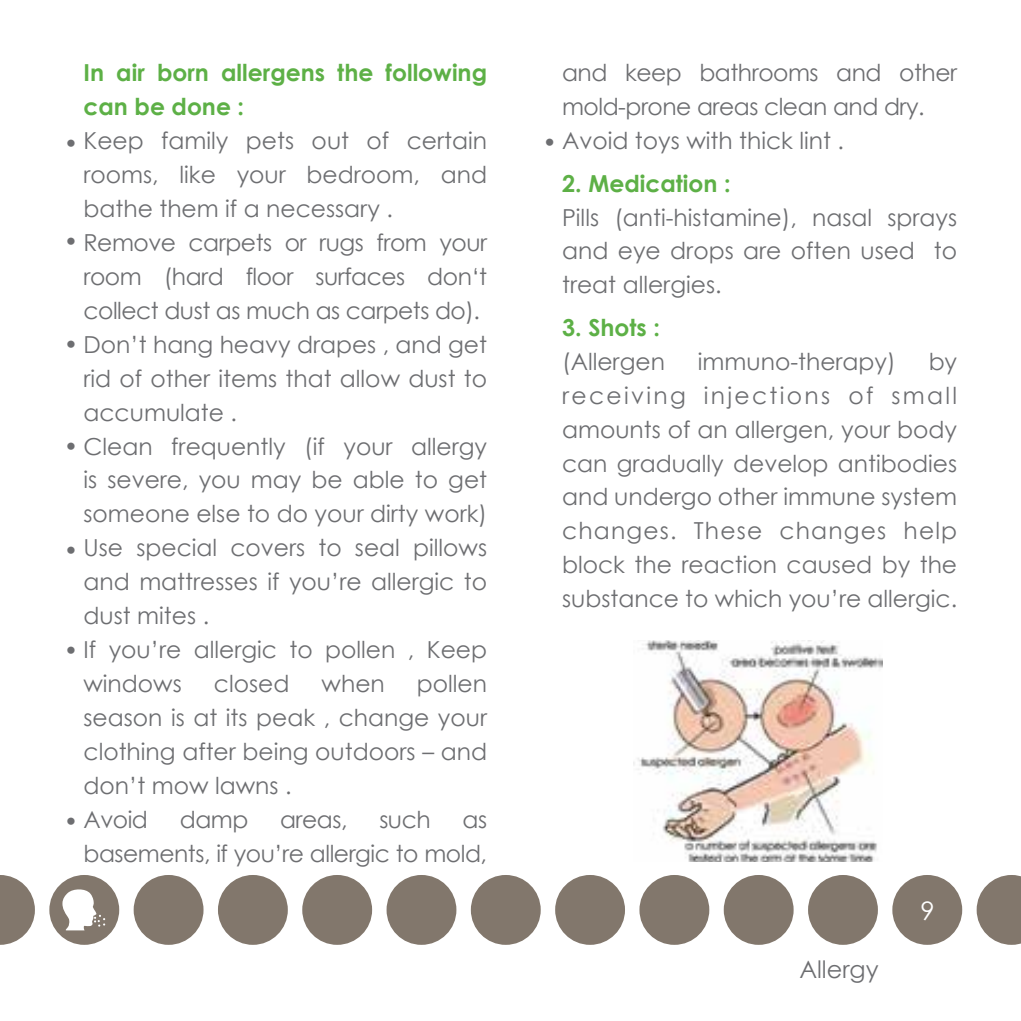
<style>
.page{position:relative;width:1021px;height:1021px;background:#fff}
.page>*{position:absolute;margin:0;border:0;box-sizing:border-box;transform-origin:0 0}
.t1{font:25.5px "Century Gothic";color:#fff}
.t2{font:24px "Century Gothic";color:#6d6e71}
.t3{font:23.4px/33.9px "Century Gothic";color:#6d6e71}
.t4{font:23.4px/33.9px "Century Gothic";letter-spacing:-.02em;color:#6d6e71}
.t5{font:700 23.4px/33.9px "Century Gothic";color:#5db046}
.t6{font:23.4px "Century Gothic";letter-spacing:.1em;color:#6d6e71}
.t7{font:23.4px "Century Gothic";letter-spacing:.05em;color:#6d6e71}
.s1{font-size:24px}
</style>
<div class="page">
<svg style="left:0;top:875px;width:35px;height:69px"></svg>
<div style="left:49px;top:875px;width:70px;height:69px;background:#82776c;border-radius:50%"></div>
<div style="left:134px;top:875px;width:69px;height:69px;background:#82776c;border-radius:50%"></div>
<div style="left:218px;top:875px;width:70px;height:69px;background:#82776c;border-radius:50%"></div>
<div style="left:302px;top:875px;width:70px;height:69px;background:#82776c;border-radius:50%"></div>
<div style="left:386px;top:875px;width:70px;height:69px;background:#82776c;border-radius:50%"></div>
<div style="left:471px;top:875px;width:69px;height:69px;background:#82776c;border-radius:50%"></div>
<div style="left:555px;top:875px;width:70px;height:69px;background:#82776c;border-radius:50%"></div>
<div style="left:639px;top:875px;width:70px;height:69px;background:#82776c;border-radius:50%"></div>
<div style="left:723px;top:875px;width:70px;height:69px;background:#82776c;border-radius:50%"></div>
<div style="left:808px;top:875px;width:69px;height:69px;background:#82776c;border-radius:50%"></div>
<div style="left:892px;top:875px;width:70px;height:69px;background:#82776c;border-radius:50%"></div>
<svg style="left:976px;top:875px;width:44px;height:69px"></svg>
<svg style="left:62px;top:889px;width:43px;height:41px"></svg>
<img style="left:634px;top:640px;width:248px;height:221px">
<p class="t2" style="left:64px;top:126px;width:16px">•</p>
<p class="t5" style="left:116px;top:55px;width:30px">air</p>
<p class="t5" style="left:157px;top:55px;width:53px">born</p>
<p class="t5" style="left:221px;top:55px;width:105px">allergens</p>
<p class="t5" style="left:83px;top:55px;width:162px">In<br>can be done :</p>
<p class="t5" style="left:337px;top:55px;width:38px">the</p>
<p class="t5" style="left:385px;top:55px;width:103px">following</p>
<p class="t3" style="left:83px;top:123px;width:62px">Keep</p>
<p class="t3" style="left:161px;top:123px;width:69px">family</p>
<p class="t3" style="left:246px;top:123px;width:50px">pets</p>
<p class="t3" style="left:312px;top:123px;width:39px">out</p>
<p class="t3" style="left:366px;top:123px;width:24px">of</p>
<p class="t3" style="left:407px;top:123px;width:82px">certain</p>
<p class="t3" style="left:179px;top:157px;width:38px">like</p>
<p class="t3" style="left:306px;top:157px;width:115px">bedroom,</p>
<p class="t3" style="left:83px;top:157px;width:311px">rooms,<br>bathe them aif necessary .</p>
<p class="t3" style="left:237px;top:157px;width:51px">your</p>
<p class="t3" style="left:441px;top:157px;width:48px">and</p>
<p class="t3" style="left:64px;top:225px;width:114px"><span class="s1">•</span> Remove</p>
<p class="t4" style="left:189px;top:225px;width:85px">carpets</p>
<p class="t3" style="left:285px;top:225px;width:23px">or</p>
<p class="t3" style="left:319px;top:225px;width:46px">rugs</p>
<p class="t3" style="left:376px;top:225px;width:52px">from</p>
<p class="t3" style="left:439px;top:225px;width:49px">your</p>
<p class="t3" style="left:164px;top:259px;width:62px">(hard</p>
<p class="t3" style="left:246px;top:259px;width:49px">floor</p>
<p class="t4" style="left:315px;top:259px;width:91px">surfaces</p>
<p class="t3" style="left:427px;top:259px;width:61px">don t‘</p>
<p class="t4" style="left:83px;top:259px;width:398px">room<br>collect dust as much as carpets do .(</p>
<p class="t3" style="left:64px;top:327px;width:424px"><span class="s1">•</span> Don t’ hang heavy drapes , and get</p>
<p class="t3" style="left:83px;top:361px;width:405px">rid of other items that allow dust to</p>
<p class="t3" style="left:83px;top:395px;width:155px">accumulate .</p>
<p class="t3" style="left:411px;top:429px;width:77px">allergy</p>
<p class="t3" style="left:171px;top:429px;width:116px">frequently</p>
<p class="t3" style="left:304px;top:429px;width:22px">(if</p>
<p class="t3" style="left:64px;top:429px;width:90px"><span class="s1">•</span> Clean</p>
<p class="t3" style="left:83px;top:462px;width:405px">is severe, you may be able to get</p>
<p class="t3" style="left:83px;top:496px;width:405px">someone else to do your dirty work(</p>
<p class="t3" style="left:413px;top:530px;width:75px">pillows</p>
<p class="t3" style="left:343px;top:429px;width:51px">your</p>
<p class="t3" style="left:136px;top:530px;width:82px">special</p>
<p class="t3" style="left:355px;top:530px;width:46px">seal</p>
<p class="t3" style="left:318px;top:530px;width:25px">to</p>
<p class="t3" style="left:83px;top:530px;width:41px">Use</p>
<p class="t3" style="left:83px;top:564px;width:405px">and mattresses if you’re allergic to</p>
<p class="t3" style="left:83px;top:598px;width:127px">dust mites .</p>
<p class="t3" style="left:427px;top:632px;width:62px">Keep</p>
<p class="t3" style="left:230px;top:530px;width:76px">covers</p>
<p class="t2" style="left:64px;top:533px;width:16px">•</p>
<p class="t3" style="left:64px;top:632px;width:34px"><span class="s1">•</span>If</p>
<p class="t3" style="left:194px;top:632px;width:85px">allergic</p>
<p class="t3" style="left:109px;top:632px;width:74px">you’re</p>
<p class="t3" style="left:325px;top:632px;width:72px">pollen</p>
<p class="t3" style="left:289px;top:632px;width:25px">to</p>
<p class="t3" style="left:408px;top:632px;width:8px">,</p>
<p class="t3" style="left:83px;top:666px;width:100px">windows</p>
<p class="t3" style="left:83px;top:700px;width:405px">season is at its peak , change your</p>
<p class="t3" style="left:83px;top:734px;width:405px">clothing after being outdoors – and</p>
<p class="t3" style="left:83px;top:768px;width:209px">don t’ mow lawns .</p>
<p class="t3" style="left:462px;top:802px;width:26px">as</p>
<p class="t3" style="left:214px;top:666px;width:77px">closed</p>
<p class="t3" style="left:321px;top:666px;width:65px">when</p>
<p class="t3" style="left:417px;top:666px;width:72px">pollen</p>
<p class="t4" style="left:83px;top:802px;width:405px;text-indent:-20px"><span class="s1">•</span> Avoid<br>basements if, you’re allergic to mold,</p>
<p class="t3" style="left:180px;top:802px;width:70px">damp</p>
<p class="t3" style="left:379px;top:802px;width:53px">such</p>
<p class="t3" style="left:280px;top:802px;width:69px">areas,</p>
<p class="t4" style="left:562px;top:56px;width:364px">and<br>mold-prone areas clean and dry.</p>
<p class="t3" style="left:542px;top:123px;width:303px"><span class="s1">•</span> Avoid toys with thick lint .</p>
<p class="t5" style="left:562px;top:165px;width:170px">2. Medication :</p>
<p class="t3" style="left:887px;top:200px;width:71px">sprays</p>
<p class="t3" style="left:625px;top:56px;width:58px">keep</p>
<p class="t4" style="left:699px;top:56px;width:121px">bathrooms</p>
<p class="t3" style="left:836px;top:56px;width:47px">and</p>
<p class="t3" style="left:899px;top:56px;width:59px">other</p>
<p class="t3" style="left:562px;top:200px;width:38px">Pills</p>
<p class="t3" style="left:614px;top:200px;width:184px">(anti-histamine ,)</p>
<p class="t3" style="left:812px;top:200px;width:61px">nasal</p>
<p class="t3" style="left:562px;top:234px;width:354px">and eye drops are often used treat allergies.</p>
<p class="t5" style="left:562px;top:309px;width:99px">3. Shots :</p>
<p class="t3" style="left:933px;top:234px;width:25px">to</p>
<p class="t3" style="left:562px;top:344px;width:104px">(Allergen</p>
<p class="t3" style="left:698px;top:344px;width:199px">immuno-therapy)</p>
<p class="t3" style="left:928px;top:344px;width:30px">by</p>
<p class="t6" style="left:562px;top:379px;width:125px">receiving</p>
<p class="t3" style="left:562px;top:412px;width:396px">amounts of an allergen, your body</p>
<p class="t3" style="left:562px;top:446px;width:396px">can gradually develop antibodies</p>
<p class="t3" style="left:562px;top:479px;width:396px">and undergo other immune system</p>
<p class="t3" style="left:903px;top:513px;width:55px">help</p>
<p class="t6" style="left:704px;top:379px;width:128px">injections</p>
<p class="t3" style="left:848px;top:378px;width:27px">of</p>
<p class="t3" style="left:891px;top:378px;width:67px">small</p>
<p class="t3" style="left:562px;top:513px;width:396px">changes.<br>block the reaction caused by the substance to which you’re allergic.</p>
<p class="t3" style="left:693px;top:513px;width:70px">These</p>
<p class="t7" style="left:779px;top:514px;width:108px">changes</p>
<p class="t2" style="left:799px;top:952px;width:81px">Allergy</p>
<p class="t1" style="left:920px;top:892px;width:16px">9</p>
</div>
